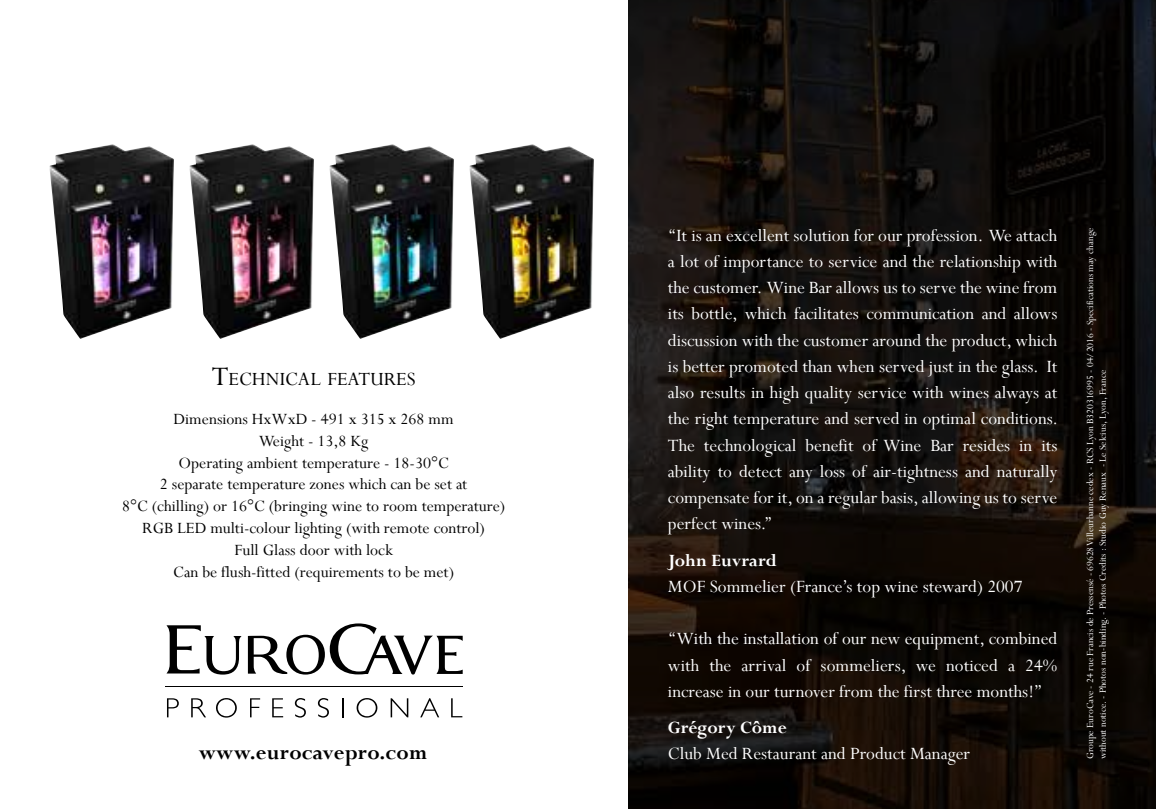
<style>
.page{position:relative;width:1156px;height:809px;background:#fff}
.page>*{position:absolute;margin:0;border:0;box-sizing:border-box;transform-origin:0 0}
.t1{font:700 22.75px "Perpetua";letter-spacing:.01em;color:#000}
.t2{font:20.82px "Perpetua";color:#000}
.t3{font:19.25px/26.2px "Perpetua";color:#fff;text-align:justify}
.t4{font:700 19.25px "Perpetua";color:#fff}
.t5{font:17.5px/21.9px "Perpetua";color:#000;text-align:center}
.t6{font:10.5px/12.6px "Perpetua";color:#fff}
.s1{font-size:29.75px}
</style>
<div class="page">
<svg style="left:629px;top:0;width:527px;height:809px;background:#110d0a"></svg>
<img style="left:49px;top:144px;width:125px;height:195px">
<img style="left:189px;top:144px;width:125px;height:195px">
<img style="left:329px;top:144px;width:125px;height:195px">
<img style="left:469px;top:144px;width:125px;height:195px">
<svg style="left:166px;top:625px;width:76px;height:49px"></svg>
<svg style="left:248px;top:623px;width:215px;height:51px"></svg>
<svg style="left:167px;top:698px;width:12px;height:19px"></svg>
<svg style="left:191px;top:698px;width:15px;height:19px"></svg>
<svg style="left:216px;top:698px;width:21px;height:19px"></svg>
<svg style="left:250px;top:698px;width:10px;height:19px"></svg>
<svg style="left:272px;top:698px;width:11px;height:19px"></svg>
<svg style="left:295px;top:698px;width:11px;height:19px"></svg>
<svg style="left:318px;top:698px;width:11px;height:19px"></svg>
<svg style="left:342px;top:698px;width:1px;height:19px"></svg>
<svg style="left:357px;top:698px;width:20px;height:19px"></svg>
<svg style="left:391px;top:698px;width:17px;height:19px"></svg>
<svg style="left:420px;top:698px;width:19px;height:19px"></svg>
<svg style="left:451px;top:698px;width:11px;height:19px"></svg>
<hr style="left:165px;top:686px;width:298px;height:1px;background:#000">
<p class="t2" style="left:212px;top:366px;width:205px"><span class="s1">T</span>echnical features</p>
<p class="t5" style="left:122px;top:407px;width:385px">Dimensions HxWxD - 491 x 315 x 268 mm<br>Weight - 13,8 Kg<br>Operating ambient temperature - 18-30°C<br>2 separate temperature zones which can be set at<br>8°C (chilling) or 16°C (bringing wine to room temperature)<br>RGB LED multi-colour lighting (with remote control)<br>Full Glass door with lock<br>Can be flush-fitted (requirements to be met)</p>
<p class="t1" style="left:199px;top:738px;width:230px">www.eurocavepro.com</p>
<p class="t3" style="left:668px;top:221px;width:392px">‘‘It is an excellent solution for our profession. We attach a lot of importance to service and the relationship with the customer. Wine Bar allows us to serve the wine from its bottle, which facilitates communication and allows discussion with the customer around the product, which is better promoted than when served just in the glass. It also results in high quality service with wines always at the right temperature and served in optimal conditions.<br>The technological benefit of Wine Bar resides in its ability to detect any loss of air-tightness and naturally compensate for it, on a regular basis, allowing us to serve perfect wines.’’</p>
<p class="t4" style="left:668px;top:548px;width:111px">John Euvrard</p>
<p class="t3" style="left:668px;top:573px;width:356px">MOF Sommelier (France’s top wine steward) 2007</p>
<p class="t3" style="left:668px;top:625px;width:391px">‘‘With the installation of our new equipment, combined with the arrival of sommeliers, we noticed a 24% increase in our turnover from the first three months!’’</p>
<p class="t4" style="left:668px;top:715px;width:120px">Grégory Côme</p>
<p class="t3" style="left:668px;top:740px;width:304px">Club Med Restaurant and Product Manager</p>
<p class="t6" style="left:1083px;top:759px;width:533px;rotate:-90deg">Groupe EuroCave - 24 rue Francis de Pressensé - 69628 Villeurbanne cedex - RCS Lyon B320316995 - 04/2016 - Specifications may change without notice. - Photos non-binding. - Photos Credits : Studio Guy Renaux - Le Selcius, Lyon, France</p>
</div>
